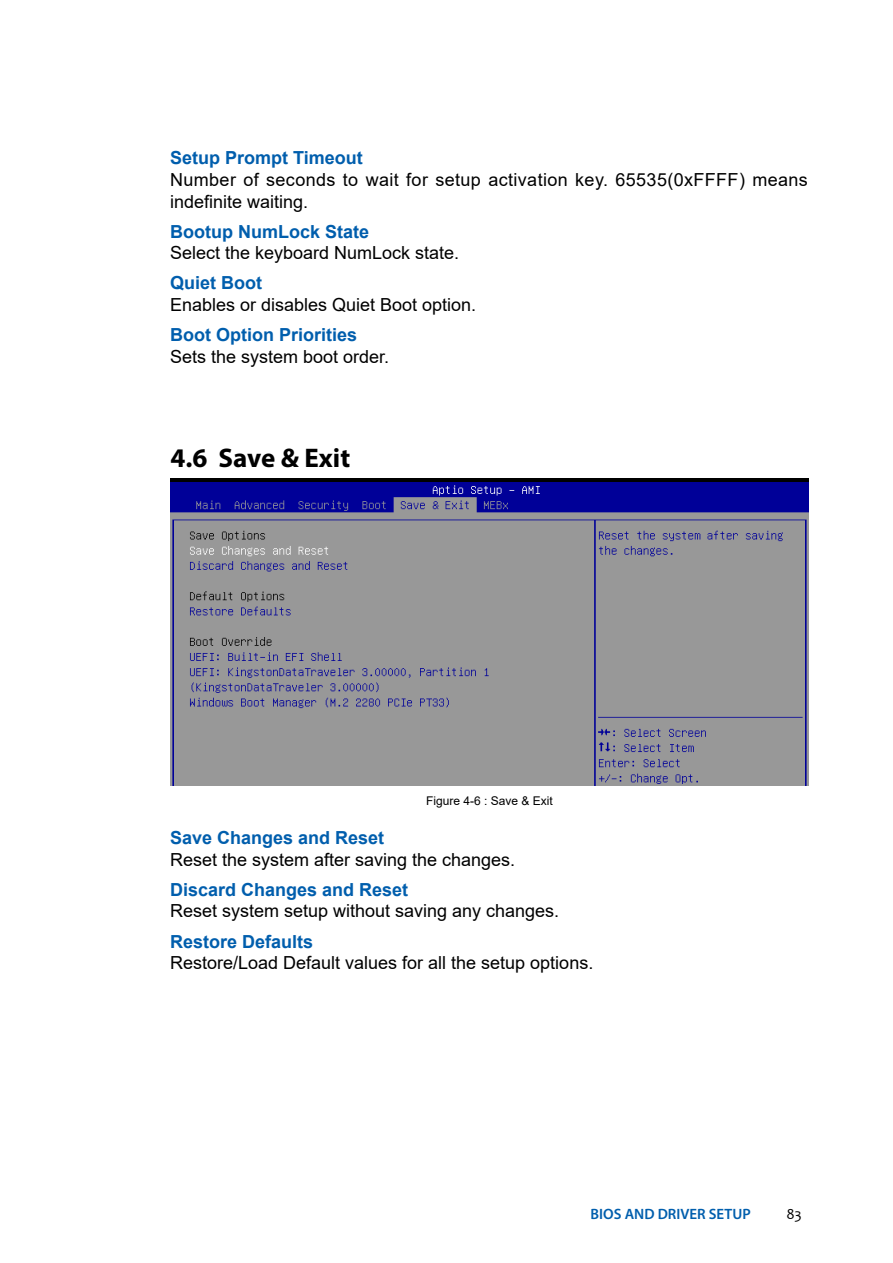
<style>
.page{position:relative;width:893px;height:1263px;background:#fff}
.page>*{position:absolute;margin:0;border:0;box-sizing:border-box;transform-origin:0 0}
.t1{font:700 27px "Myriad Pro";color:#000}
.t2{font:18px "Arial";color:#000}
.t3{font:700 18px "Arial";color:#005ead}
.t4{font:18px/21.6px "Arial";letter-spacing:.02em;color:#000}
.t5{font:600 15px "Myriad Pro";color:#005ead}
.t6{font:15px "Candara";color:#000}
.t7{font:12px "Arial";color:#000}
</style>
<div class="page">
<img style="left:170px;top:478px;width:638px;height:308px">
<p class="t3" style="left:170px;top:145px;width:194px">Setup Prompt Timeout</p>
<p class="t4" style="left:170px;top:169px;width:639px">Number of seconds to wait for setup activation key. 65535(0xFFFF) means indefinite waiting.</p>
<p class="t3" style="left:170px;top:219px;width:201px">Bootup NumLock State</p>
<p class="t2" style="left:170px;top:241px;width:291px">Select the keyboard NumLock state.</p>
<p class="t3" style="left:170px;top:270px;width:93px">Quiet Boot</p>
<p class="t2" style="left:170px;top:292px;width:308px">Enables or disables Quiet Boot option.</p>
<p class="t3" style="left:170px;top:322px;width:189px">Boot Option Priorities</p>
<p class="t2" style="left:170px;top:344px;width:221px">Sets the system boot order.</p>
<h1 class="t1" style="left:170px;top:440px;width:181px">4.6 Save &amp; Exit</h1>
<p class="t7" style="left:426px;top:793px;width:128px">Figure 4-6 : Save &amp; Exit</p>
<p class="t3" style="left:170px;top:825px;width:216px">Save Changes and Reset</p>
<p class="t2" style="left:170px;top:847px;width:347px">Reset the system after saving the changes.</p>
<p class="t3" style="left:170px;top:877px;width:240px">Discard Changes and Reset</p>
<p class="t2" style="left:170px;top:899px;width:391px">Reset system setup without saving any changes.</p>
<p class="t3" style="left:170px;top:928px;width:145px">Restore Defaults</p>
<p class="t2" style="left:170px;top:950px;width:425px">Restore/Load Default values for all the setup options.</p>
<p class="t5" style="left:591px;top:1205px;width:162px">BIOS AND DRIVER SETUP</p>
<p class="t6" style="left:786px;top:1205px;width:17px">83</p>
</div>
